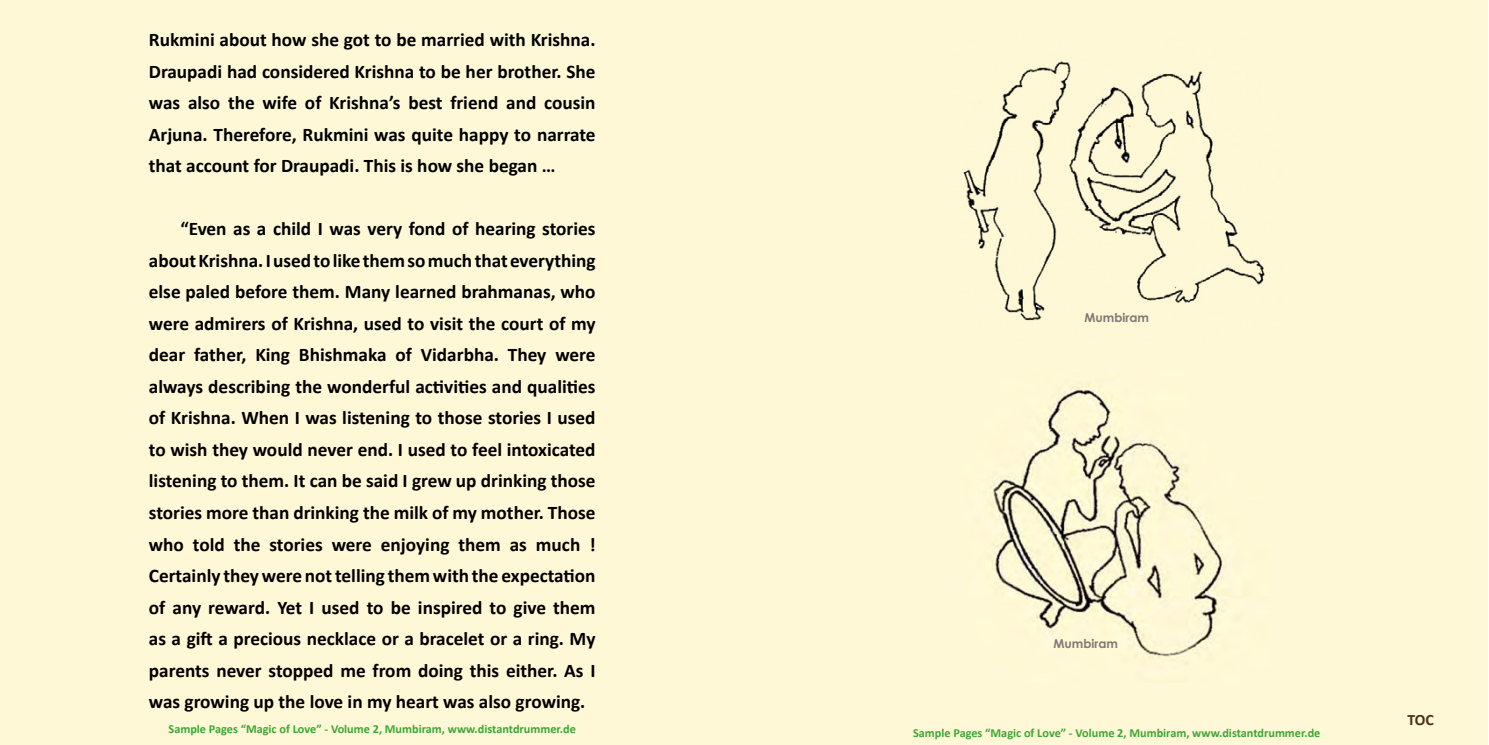
<style>
.page{position:relative;width:1489px;height:745px;background:#fff}
.page>*{position:absolute;margin:0;border:0;box-sizing:border-box;transform-origin:0 0}
.t1{font:700 19.25px/31.5px "Calibri";color:#000;text-align:justify}
.t2{font:700 15.75px "Calibri";color:#4a3211}
.t3{font:700 12.25px "Calibri";color:#3fa535}
.t4{font:700 12.25px "Century Gothic Pro";color:#827975}
</style>
<div class="page">
<img style="left:950px;top:32px;width:332px;height:310px">
<img style="left:964px;top:372px;width:304px;height:310px">
<p class="t1" style="left:149px;top:24px;width:448px">Rukmini about how she got to be married with Krishna.<br>Draupadi had considered Krishna to be her brother. She was also the wife of Krishna’s best friend and cousin Arjuna. Therefore, Rukmini was quite happy to narrate that account for Draupadi. This is how she began …</p>
<p class="t1" style="left:149px;top:213px;width:448px;text-indent:31px">“Even as a child I was very fond of hearing stories about Krishna. I used to like them so much that everything else paled before them. Many learned brahmanas, who were admirers of Krishna, used to visit the court of my dear father, King Bhishmaka of Vidarbha. They were always describing the wonderful activities and qualities of Krishna. When I was listening to those stories I used to wish they would never end. I used to feel intoxicated listening to them. It can be said I grew up drinking those stories more than drinking the milk of my mother. Those who told the stories were enjoying them as much !<br>Certainly they were not telling them with the expectation of any reward. Yet I used to be inspired to give them as a gift a precious necklace or a bracelet or a ring. My parents never stopped me from doing this either. As I was growing up the love in my heart was also growing.</p>
<p class="t4" style="left:1084px;top:309px;width:66px">Mumbiram</p>
<p class="t4" style="left:1053px;top:636px;width:66px">Mumbiram</p>
<p class="t3" style="left:168px;top:719px;width:409px">Sample Pages “Magic of Love” - Volume 2, Mumbiram, www.distantdrummer.de</p>
<p class="t3" style="left:913px;top:723px;width:409px">Sample Pages “Magic of Love” - Volume 2, Mumbiram, www.distantdrummer.de</p>
<p class="t2" style="left:1407px;top:708px;width:28px">TOC</p>
</div>
